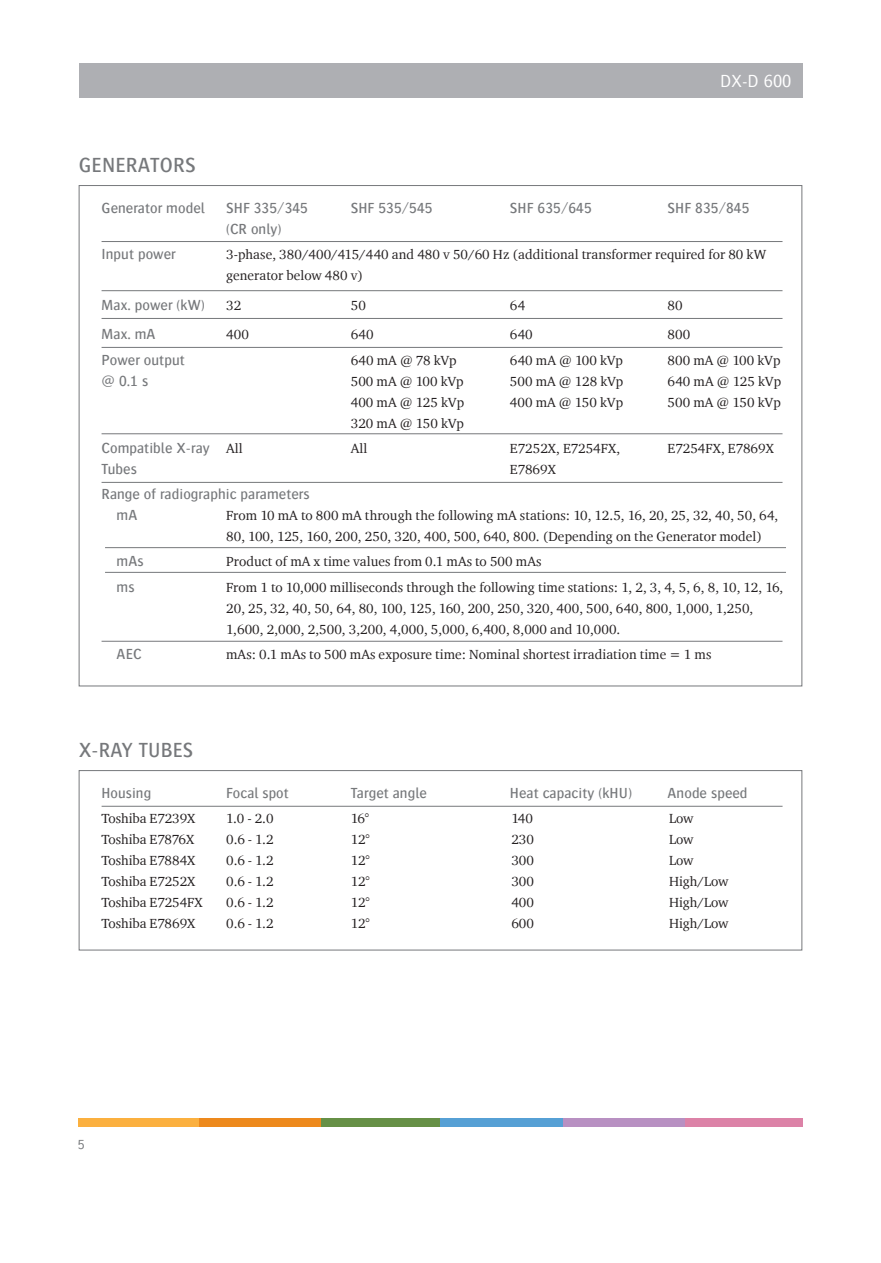
<style>
.page{position:relative;width:881px;height:1263px;background:#fff}
.page>*{position:absolute;margin:0;border:0;box-sizing:border-box;transform-origin:0 0}
.t1{font:500 21px "Bosis For Agfa";letter-spacing:.01em;color:#76787b}
.t2{font:300 18px "Bosis For Agfa";color:#fff}
.t3{font:500 15px/21px "Bosis For Agfa";letter-spacing:.005em;color:#76787b}
.t4{font:13.5px/21px "Charter ITC For Agfa";letter-spacing:.005em;color:#231f20}
.t5{font:300 13.5px "Bosis For Agfa";color:#76787b}
.s1{font-family:"Charter ITC For Agfa";font-weight:400;font-size:13.5px;color:#231f20}
</style>
<div class="page">
<div style="left:79px;top:1118px;width:121px;height:9px;background:#fbb03f"></div>
<div style="left:683px;top:1118px;width:118px;height:9px;background:#dc82a7"></div>
<div style="left:200px;top:1118px;width:121px;height:9px;background:#ed891d"></div>
<div style="left:321px;top:1118px;width:119px;height:9px;background:#669046"></div>
<div style="left:440px;top:1118px;width:123px;height:9px;background:#56a0d5"></div>
<div style="left:563px;top:1118px;width:121px;height:9px;background:#b890c2"></div>
<div style="left:79px;top:64px;width:722px;height:34px;background:#aeafb3"></div>
<div style="left:79px;top:770px;width:722px;height:180px;border:1px solid #76787b"></div>
<hr style="left:101px;top:241px;width:681px;height:1px;background:#76787b">
<hr style="left:101px;top:290px;width:681px;height:1px;background:#76787b">
<hr style="left:101px;top:347px;width:681px;height:1px;background:#76787b">
<hr style="left:101px;top:433px;width:681px;height:1px;background:#76787b">
<hr style="left:101px;top:482px;width:681px;height:1px;background:#76787b">
<hr style="left:105px;top:572px;width:680px;height:1px;background:#76787b">
<hr style="left:101px;top:641px;width:681px;height:1px;background:#76787b">
<hr style="left:105px;top:547px;width:680px;height:1px;background:#76787b">
<hr style="left:101px;top:318px;width:681px;height:1px;background:#76787b">
<hr style="left:102px;top:806px;width:680px;height:1px;background:#76787b">
<h2 class="t2" style="left:719px;top:72px;width:73px">DX-D 600</h2>
<h1 class="t1" style="left:79px;top:154px;width:118px">GENERATORS</h1>
<p class="t3" style="left:101px;top:197px;width:105px">Generator model</p>
<p class="t3" style="left:226px;top:197px;width:83px">SHF 335/345</p>
<p class="t3" style="left:350px;top:197px;width:83px">SHF 535/545</p>
<p class="t3" style="left:509px;top:197px;width:83px">SHF 635/645</p>
<p class="t3" style="left:667px;top:197px;width:83px">SHF 835/845</p>
<p class="t3" style="left:226px;top:218px;width:57px">(CR only)</p>
<p class="t3" style="left:101px;top:244px;width:76px">Input power</p>
<p class="t4" style="left:226px;top:244px;width:541px">3-phase, 380/400/415/440 and 480 v 50/60 Hz (additional transformer required for 80 kW generator below 480 v)</p>
<p class="t3" style="left:101px;top:294px;width:105px">Max. power (kW)</p>
<p class="t4" style="left:226px;top:294px;width:17px">32</p>
<p class="t4" style="left:350px;top:294px;width:17px">50</p>
<p class="t4" style="left:509px;top:294px;width:17px">64</p>
<p class="t4" style="left:667px;top:294px;width:17px">80</p>
<p class="t3" style="left:101px;top:324px;width:55px">Max. mA</p>
<p class="t4" style="left:226px;top:324px;width:24px">400</p>
<p class="t4" style="left:350px;top:324px;width:24px">640</p>
<p class="t4" style="left:509px;top:324px;width:24px">640</p>
<p class="t4" style="left:667px;top:324px;width:24px">800</p>
<p class="t3" style="left:101px;top:349px;width:85px">Power output</p>
<p class="t4" style="left:350px;top:349px;width:107px">640 mA @ 78 kVp</p>
<p class="t4" style="left:509px;top:349px;width:114px">640 mA @ 100 kVp</p>
<p class="t4" style="left:667px;top:349px;width:114px">800 mA @ 100 kVp</p>
<p class="t3" style="left:101px;top:370px;width:48px">@ 0.1 s</p>
<p class="t4" style="left:350px;top:370px;width:114px">500 mA @ 100 kVp</p>
<p class="t4" style="left:509px;top:370px;width:115px">500 mA @ 128 kVp</p>
<p class="t4" style="left:667px;top:370px;width:115px">640 mA @ 125 kVp</p>
<p class="t4" style="left:350px;top:391px;width:115px">400 mA @ 125 kVp</p>
<p class="t4" style="left:509px;top:391px;width:115px">400 mA @ 150 kVp</p>
<p class="t4" style="left:667px;top:391px;width:115px">500 mA @ 150 kVp</p>
<p class="t4" style="left:350px;top:412px;width:115px">320 mA @ 150 kVp</p>
<p class="t3" style="left:101px;top:437px;width:142px">Compatible X-ray <span class="s1">All</span></p>
<p class="t4" style="left:350px;top:437px;width:18px">All</p>
<p class="t4" style="left:509px;top:437px;width:112px">E7252X, E7254FX,</p>
<p class="t4" style="left:667px;top:437px;width:108px">E7254FX, E7869X</p>
<p class="t3" style="left:101px;top:458px;width:37px">Tubes</p>
<p class="t4" style="left:509px;top:458px;width:47px">E7869X</p>
<p class="t3" style="left:117px;top:483px;width:194px;text-indent:-15px">Range of radiographic parameters mA</p>
<p class="t4" style="left:226px;top:505px;width:553px">From 10 mA to 800 mA through the following mA stations: 10, 12.5, 16, 20, 25, 32, 40, 50, 64,<br>80, 100, 125, 160, 200, 250, 320, 400, 500, 640, 800. (Depending on the Generator model)</p>
<p class="t3" style="left:117px;top:551px;width:29px">mAs</p>
<p class="t4" style="left:226px;top:551px;width:316px">Product of mA x time values from 0.1 mAs to 500 mAs</p>
<p class="t3" style="left:117px;top:576px;width:19px">ms</p>
<p class="t4" style="left:226px;top:576px;width:558px">From 1 to 10,000 milliseconds through the following time stations: 1, 2, 3, 4, 5, 6, 8, 10, 12, 16,<br>20, 25, 32, 40, 50, 64, 80, 100, 125, 160, 200, 250, 320, 400, 500, 640, 800, 1,000, 1,250,<br>1,600, 2,000, 2,500, 3,200, 4,000, 5,000, 6,400, 8,000 and 10,000.</p>
<p class="t3" style="left:117px;top:643px;width:26px">AEC</p>
<p class="t4" style="left:226px;top:643px;width:486px">mAs: 0.1 mAs to 500 mAs exposure time: Nominal shortest irradiation time = 1 ms</p>
<h1 class="t1" style="left:79px;top:739px;width:116px">X-RAY TUBES</h1>
<p class="t3" style="left:101px;top:782px;width:51px">Housing</p>
<p class="t3" style="left:226px;top:782px;width:64px">Focal spot</p>
<p class="t3" style="left:350px;top:782px;width:78px">Target angle</p>
<p class="t3" style="left:509px;top:782px;width:123px">Heat capacity (kHU)</p>
<p class="t3" style="left:667px;top:782px;width:81px">Anode speed</p>
<p class="t4" style="left:101px;top:808px;width:95px">Toshiba E7239X</p>
<p class="t4" style="left:226px;top:808px;width:49px">1.0 - 2.0</p>
<p class="t4" style="left:350px;top:808px;width:20px">16°</p>
<p class="t4" style="left:511px;top:808px;width:23px">140</p>
<p class="t4" style="left:668px;top:808px;width:26px">Low</p>
<p class="t4" style="left:101px;top:829px;width:94px">Toshiba E7876X</p>
<p class="t4" style="left:226px;top:829px;width:49px">0.6 - 1.2</p>
<p class="t4" style="left:350px;top:829px;width:21px">12°</p>
<p class="t4" style="left:511px;top:829px;width:24px">230</p>
<p class="t4" style="left:668px;top:829px;width:26px">Low</p>
<p class="t4" style="left:101px;top:850px;width:95px">Toshiba E7884X</p>
<p class="t4" style="left:226px;top:850px;width:49px">0.6 - 1.2</p>
<p class="t4" style="left:350px;top:850px;width:21px">12°</p>
<p class="t4" style="left:511px;top:850px;width:24px">300</p>
<p class="t4" style="left:668px;top:850px;width:26px">Low</p>
<p class="t4" style="left:101px;top:871px;width:95px">Toshiba E7252X</p>
<p class="t4" style="left:226px;top:871px;width:49px">0.6 - 1.2</p>
<p class="t4" style="left:350px;top:871px;width:21px">12°</p>
<p class="t4" style="left:511px;top:871px;width:24px">300</p>
<p class="t4" style="left:668px;top:871px;width:61px">High/Low</p>
<p class="t4" style="left:101px;top:892px;width:102px">Toshiba E7254FX</p>
<p class="t4" style="left:226px;top:892px;width:49px">0.6 - 1.2</p>
<p class="t4" style="left:350px;top:892px;width:21px">12°</p>
<p class="t4" style="left:511px;top:892px;width:24px">400</p>
<p class="t4" style="left:668px;top:892px;width:61px">High/Low</p>
<p class="t4" style="left:101px;top:913px;width:95px">Toshiba E7869X</p>
<p class="t4" style="left:226px;top:913px;width:49px">0.6 - 1.2</p>
<p class="t4" style="left:350px;top:913px;width:21px">12°</p>
<p class="t4" style="left:511px;top:913px;width:24px">600</p>
<p class="t4" style="left:668px;top:913px;width:61px">High/Low</p>
<p class="t5" style="left:78px;top:1138px;width:8px">5</p>
</div>
